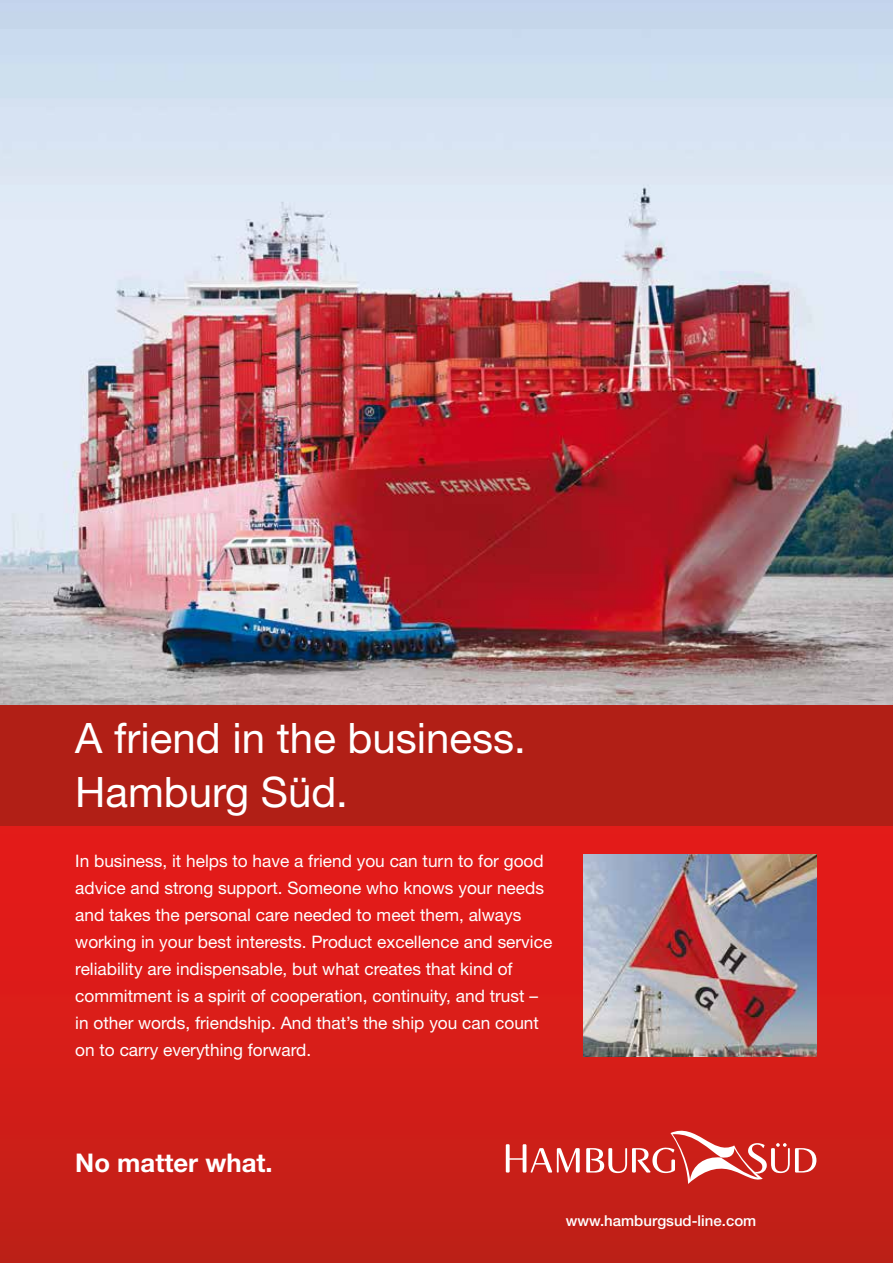
<style>
.page{position:relative;width:893px;height:1263px;background:#fff}
.page>*{position:absolute;margin:0;border:0;box-sizing:border-box;transform-origin:0 0}
.t1{font:42px/54px "Helvetica Neue LT Std";color:#fff}
.t2{font:700 25.8px "Helvetica Neue LT Std";color:#fff}
.t3{font:17.25px/27px "Helvetica Neue LT Std";color:#fff}
.t4{font:500 15px "Helvetica Neue LT Std";color:#fff}
</style>
<div class="page">
<img style="left:0;top:0;width:893px;height:706px">
<div style="left:0;top:834px;width:893px;height:429px;background:linear-gradient(to bottom,#e81b1b,#c02017)"></div>
<div style="left:0;top:706px;width:893px;height:120px;background:#b11f16"></div>
<svg style="left:506px;top:1144px;width:74px;height:29px"></svg>
<svg style="left:586px;top:1122px;width:230px;height:63px;background:#d3433d"></svg>
<img style="left:584px;top:855px;width:232px;height:201px">
<h1 class="t1" style="left:75px;top:711px;width:452px">A friend in the business.<br>Hamburg Süd.</h1>
<p class="t3" style="left:75px;top:847px;width:478px">In business, it helps to have a friend you can turn to for good advice and strong support. Someone who knows your needs and takes the personal care needed to meet them, always working in your best interests. Product excellence and service reliability are indispensable, but what creates that kind of commitment is a spirit of cooperation, continuity, and trust – in other words, friendship. And that’s the ship you can count on to carry everything forward.</p>
<h2 class="t2" style="left:75px;top:1147px;width:199px">No matter what.</h2>
<p class="t4" style="left:566px;top:1211px;width:192px">www.hamburgsud-line.com</p>
</div>
